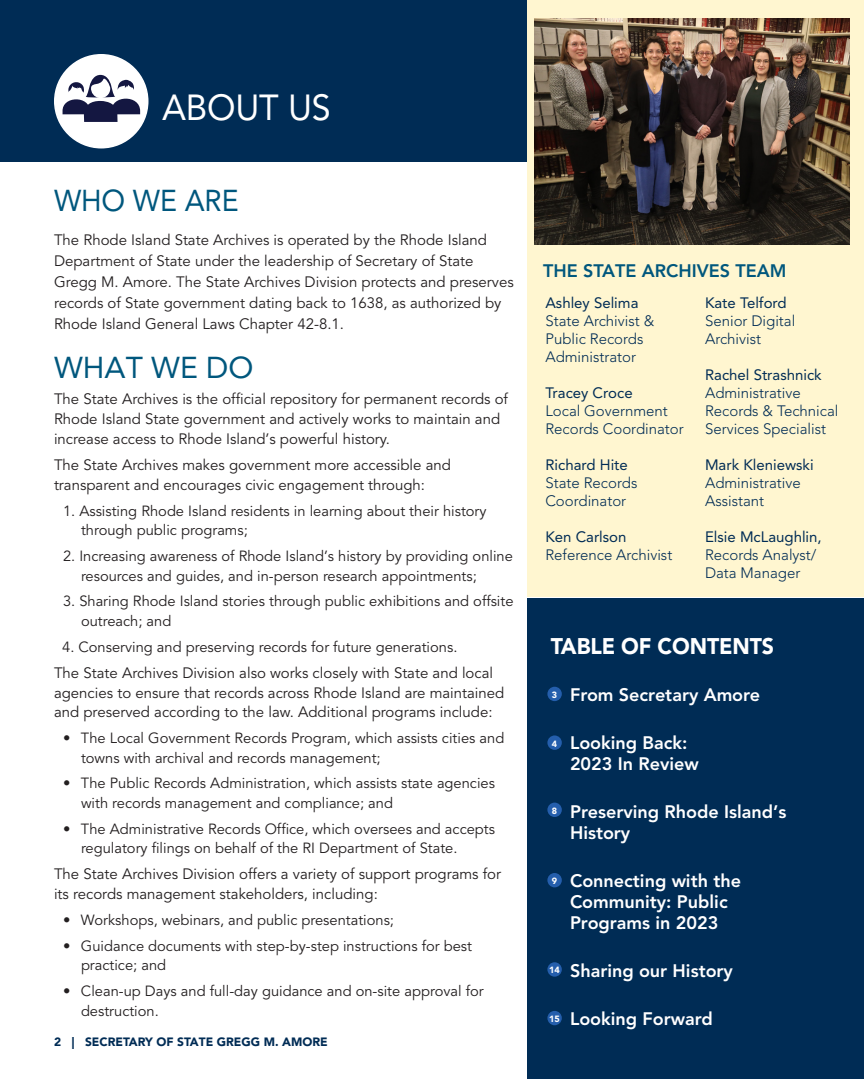
<style>
.page{position:relative;width:864px;height:1080px;background:#fff}
.page>*{position:absolute;margin:0;border:0;box-sizing:border-box;transform-origin:0 0}
.SECTIONS{font:36px "Avenir";letter-spacing:-.005em;color:#fff;scale:.95 1}
.sub_title{font:30px "Avenir";letter-spacing:-.005em;color:#00577d;scale:.95 1}
.sub_title-2{font:30px "Avenir";letter-spacing:-.005em;color:#00577d}
.SECTIONS-2{font:900 22.5px "Avenir";letter-spacing:-.005em;color:#fff;scale:.95 1}
.bulleted-content{font:800 18px/21px "Avenir";color:#fff}
.t1{font:800 18px "Avenir";color:#00577d}
.about_us_-_content{font:15px/19.8px "Avenir";color:#231f20}
.t2{font:300 15px/18px "Avenir";color:#002c55}
.t3{font:15px "Avenir";color:#002c55}
.about-us_bullets{font:14.7px/19.5px "Avenir";color:#231f20}
.t4{font:900 12px "Avenir";color:#002c55}
.SECTION-title{font:900 9px "Avenir";color:#fff}
.s1{font-weight:400}
</style>
<div class="page">
<div style="left:0;top:0;width:864px;height:162px;background:#002c55"></div>
<div style="left:527px;top:598px;width:337px;height:481px;background:#002c55"></div>
<div style="left:55px;top:55px;width:93px;height:93px;background:#fff;border-radius:50%"></div>
<div style="left:54px;top:54px;width:94px;height:94px;border:2px solid #fff;border-radius:50%"></div>
<svg style="left:62px;top:75px;width:78px;height:47px"></svg>
<div style="left:527px;top:0;width:337px;height:596px;background:#fff6d0"></div>
<div style="left:547px;top:803px;width:15px;height:14px;background:#245eac;border-radius:50%"></div>
<div style="left:547px;top:873px;width:15px;height:14px;background:#245eac;border-radius:50%"></div>
<div style="left:547px;top:962px;width:15px;height:15px;background:#245eac;border-radius:50%"></div>
<div style="left:547px;top:1011px;width:15px;height:14px;background:#245eac;border-radius:50%"></div>
<div style="left:547px;top:735px;width:15px;height:15px;background:#245eac;border-radius:50%"></div>
<div style="left:547px;top:687px;width:15px;height:14px;background:#245eac;border-radius:50%"></div>
<img style="left:535px;top:19px;width:315px;height:226px">
<p class="SECTIONS" style="left:162px;top:81px;width:179px">ABOUT US</p>
<p class="sub_title" style="left:54px;top:178px;width:196px">WHO WE ARE</p>
<p class="about_us_-_content" style="left:54px;top:230px;width:461px;line-height:21px">The Rhode Island State Archives is operated by the Rhode Island Department of State under the leadership of Secretary of State Gregg M. Amore. The State Archives Division protects and preserves records of State government dating back to 1638, as authorized by Rhode Island General Laws Chapter 42-8.1.</p>
<p class="sub_title-2" style="left:54px;top:346px;width:201px">WHAT WE DO</p>
<p class="about_us_-_content" style="left:54px;top:390px;width:456px">The State Archives is the official repository for permanent records of<br>Rhode Island State government and actively works to maintain and increase access to Rhode Island’s powerful history.</p>
<p class="about_us_-_content" style="left:54px;top:456px;width:399px">The State Archives makes government more accessible and transparent and encourages civic engagement through:</p>
<p class="about-us_bullets" style="left:81px;top:501px;width:407px;text-indent:-18px">1. Assisting Rhode Island residents in learning about their history through public programs;</p>
<p class="about-us_bullets" style="left:81px;top:547px;width:433px;text-indent:-18px">2. Increasing awareness of Rhode Island’s history by providing online resources and guides, and in-person research appointments;</p>
<p class="about-us_bullets" style="left:81px;top:592px;width:434px;text-indent:-18px">3. Sharing Rhode Island stories through public exhibitions and offsite outreach; and</p>
<p class="about-us_bullets" style="left:62px;top:637px;width:397px">4. Conserving and preserving records for future generations.</p>
<p class="about_us_-_content" style="left:54px;top:663px;width:452px">The State Archives Division also works closely with State and local agencies to ensure that records across Rhode Island are maintained and preserved according to the law. Additional programs include:</p>
<p class="about-us_bullets" style="left:81px;top:729px;width:425px;text-indent:-18px">• The Local Government Records Program, which assists cities and towns with archival and records management;</p>
<p class="about-us_bullets" style="left:81px;top:774px;width:416px;text-indent:-18px">• The Public Records Administration, which assists state agencies with records management and compliance; and</p>
<p class="about-us_bullets" style="left:81px;top:819px;width:416px;text-indent:-18px">• The Administrative Records Office, which oversees and accepts regulatory filings on behalf of the RI Department of State.</p>
<p class="about_us_-_content" style="left:54px;top:865px;width:449px">The State Archives Division offers a variety of support programs for its records management stakeholders, including:</p>
<p class="about-us_bullets" style="left:63px;top:911px;width:333px">• Workshops, webinars, and public presentations;</p>
<p class="about-us_bullets" style="left:81px;top:936px;width:393px;text-indent:-18px">• Guidance documents with step-by-step instructions for best practice; and</p>
<p class="about-us_bullets" style="left:81px;top:982px;width:404px;text-indent:-18px">• Clean-up Days and full-day guidance and on-site approval for destruction.</p>
<p class="t4" style="left:54px;top:1033px;width:275px">2 | SECRETARY OF STATE GREGG M. AMORE</p>
<p class="t1" style="left:543px;top:257px;width:245px">THE STATE ARCHIVES TEAM</p>
<p class="t3" style="left:545px;top:292px;width:95px">Ashley Selima</p>
<p class="t2" style="left:545px;top:312px;width:110px">State Archivist &amp;<br>Public Records<br>Administrator</p>
<p class="t3" style="left:545px;top:382px;width:89px">Tracey Croce</p>
<p class="t2" style="left:545px;top:402px;width:140px">Local Government<br>Records Coordinator</p>
<p class="t3" style="left:545px;top:454px;width:84px">Richard Hite</p>
<p class="t2" style="left:545px;top:474px;width:93px">State Records<br>Coordinator</p>
<p class="t3" style="left:545px;top:526px;width:83px">Ken Carlson</p>
<p class="t2" style="left:545px;top:546px;width:128px">Reference Archivist</p>
<p class="t3" style="left:705px;top:292px;width:83px">Kate Telford</p>
<p class="t2" style="left:705px;top:312px;width:92px">Senior Digital<br>Archivist</p>
<p class="t3" style="left:705px;top:364px;width:118px">Rachel Strashnick</p>
<p class="t2" style="left:705px;top:384px;width:97px">Administrative</p>
<p class="t2" style="left:705px;top:402px;width:135px">Records &amp; Technical<br>Services Specialist</p>
<p class="t3" style="left:705px;top:454px;width:110px">Mark Kleniewski</p>
<p class="t2" style="left:705px;top:474px;width:97px">Administrative<br>Assistant</p>
<p class="t2" style="left:705px;top:528px;width:118px"><span class="s1">Elsie McLaughlin,<br></span>Records Analyst/<br>Data Manager</p>
<p class="SECTIONS-2" style="left:551px;top:630px;width:237px">TABLE OF CONTENTS</p>
<p class="bulleted-content" style="left:570px;top:685px;width:192px">From Secretary Amore</p>
<p class="bulleted-content" style="left:570px;top:733px;width:130px">Looking Back:<br>2023 In Review</p>
<p class="bulleted-content" style="left:570px;top:802px;width:218px">Preserving Rhode Island’s<br>History</p>
<p class="bulleted-content" style="left:570px;top:871px;width:173px">Connecting with the<br>Community: Public<br>Programs in 2023</p>
<p class="bulleted-content" style="left:570px;top:961px;width:164px">Sharing our History</p>
<p class="bulleted-content" style="left:570px;top:1009px;width:144px">Looking Forward</p>
<p class="SECTION-title" style="left:552px;top:688px;width:7px">3</p>
<p class="SECTION-title" style="left:552px;top:737px;width:7px">4</p>
<p class="SECTION-title" style="left:552px;top:804px;width:7px">8</p>
<p class="SECTION-title" style="left:552px;top:874px;width:7px">9</p>
<p class="SECTION-title" style="left:549px;top:964px;width:12px">14</p>
<p class="SECTION-title" style="left:549px;top:1012px;width:12px">15</p>
</div>
